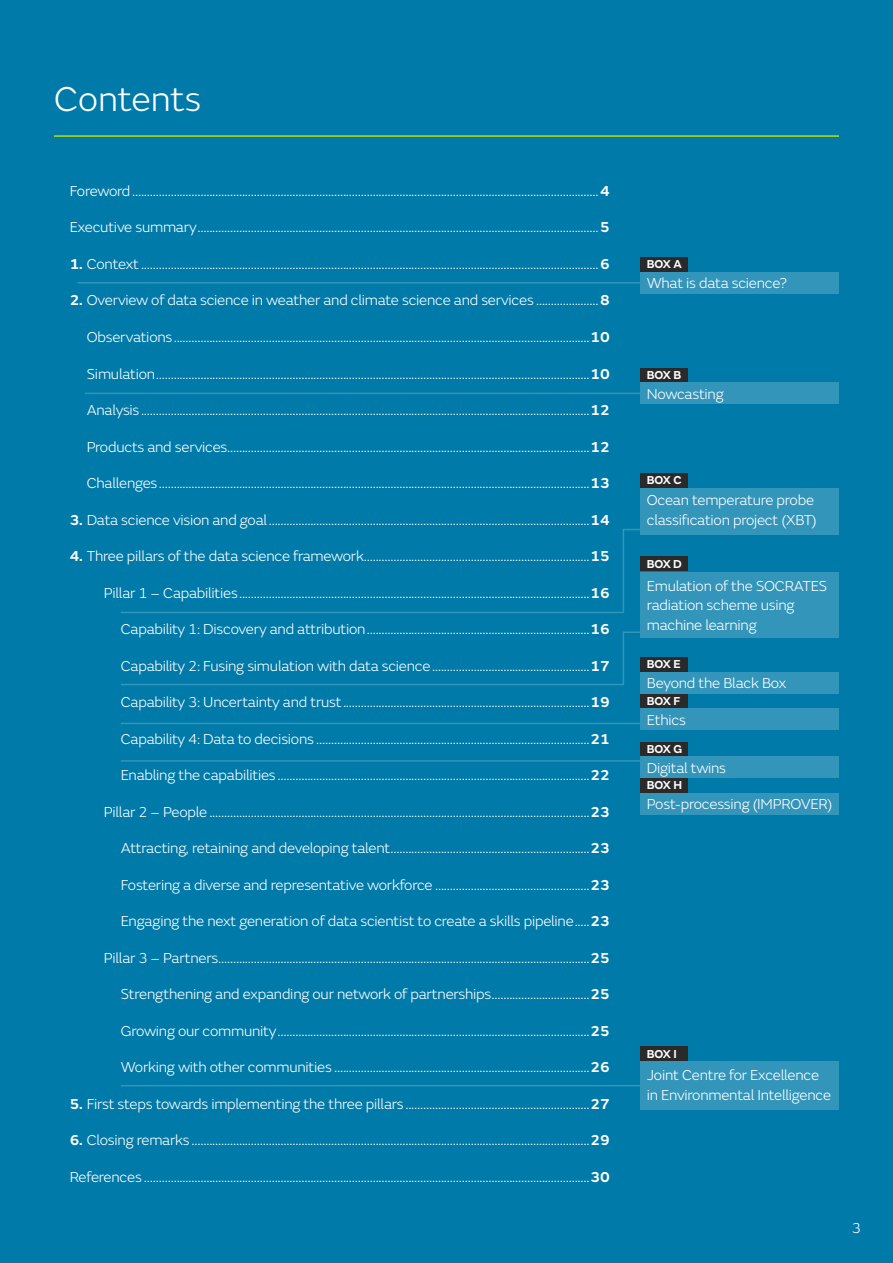
<style>
.page{position:relative;width:893px;height:1263px;background:#007aa9}
.page>*{position:absolute;margin:0;border:0;box-sizing:border-box;transform-origin:0 0}
.t1{font:300 36px "FS Emeric";color:#fff}
.t2{font:300 15px/19.5px "FS Emeric";letter-spacing:-.015em;color:#fff}
.t3{font:600 12px "FS Emeric";letter-spacing:-.03em;color:#fff}
.s1{font-weight:600}
</style>
<div class="page">
<hr style="left:54px;top:135px;width:785px;height:2px;background:#b9dc0c">
<div style="left:640px;top:272px;width:199px;height:21px;background:#3395ba"></div>
<div style="left:640px;top:257px;width:48px;height:15px;background:#2a2a2a"></div>
<div style="left:640px;top:368px;width:48px;height:15px;background:#2a2a2a"></div>
<div style="left:640px;top:473px;width:48px;height:15px;background:#2a2a2a"></div>
<div style="left:640px;top:556px;width:48px;height:15px;background:#2a2a2a"></div>
<div style="left:640px;top:657px;width:48px;height:15px;background:#2a2a2a"></div>
<div style="left:640px;top:694px;width:48px;height:14px;background:#2a2a2a"></div>
<div style="left:640px;top:742px;width:48px;height:15px;background:#2a2a2a"></div>
<div style="left:640px;top:778px;width:48px;height:15px;background:#2a2a2a"></div>
<div style="left:640px;top:1046px;width:48px;height:15px;background:#2a2a2a"></div>
<div style="left:640px;top:383px;width:199px;height:21px;background:#3395ba"></div>
<div style="left:640px;top:672px;width:199px;height:22px;background:#3395ba"></div>
<div style="left:640px;top:708px;width:199px;height:22px;background:#3395ba"></div>
<div style="left:640px;top:757px;width:199px;height:21px;background:#3395ba"></div>
<div style="left:640px;top:793px;width:199px;height:21px;background:#3395ba"></div>
<div style="left:640px;top:572px;width:199px;height:65px;background:#3395ba"></div>
<div style="left:640px;top:488px;width:199px;height:46px;background:#3395ba"></div>
<div style="left:640px;top:1061px;width:199px;height:49px;background:#3395ba"></div>
<hr style="left:78px;top:282px;width:562px;height:2px;background:#3395ba">
<hr style="left:85px;top:393px;width:560px;height:1px;background:#3395ba">
<svg style="left:120px;top:631px;width:522px;height:55px"></svg>
<svg style="left:120px;top:529px;width:522px;height:84px"></svg>
<hr style="left:121px;top:760px;width:519px;height:2px;background:#3395ba">
<hr style="left:121px;top:1085px;width:519px;height:1px;background:#3395ba">
<hr style="left:121px;top:723px;width:524px;height:1px;background:#3395ba">
<h1 class="t1" style="left:54px;top:75px;width:149px">Contents</h1>
<p class="t2" style="left:70px;top:180px;width:542px">Foreword.............................................................................................................................................................<span class="s1">4</span></p>
<p class="t2" style="left:70px;top:217px;width:542px">Executive summary.......................................................................................................................................<span class="s1">5</span></p>
<p class="t2" style="left:70px;top:254px;width:542px"><span class="s1">1.</span> Context..........................................................................................................................................................<span class="s1">6</span></p>
<p class="t2" style="left:70px;top:290px;width:542px"><span class="s1">2.</span> Overview of data science in weather and climate science and services .....................<span class="s1">8</span></p>
<p class="t2" style="left:87px;top:327px;width:524px">Observations............................................................................................................................................<span class="s1">10</span></p>
<p class="t2" style="left:87px;top:363px;width:524px">Simulation..................................................................................................................................................<span class="s1">10</span></p>
<p class="t2" style="left:87px;top:400px;width:524px">Analysis.......................................................................................................................................................<span class="s1">12</span></p>
<p class="t2" style="left:87px;top:436px;width:524px">Products and services..........................................................................................................................<span class="s1">12</span></p>
<p class="t2" style="left:87px;top:473px;width:524px">Challenges.................................................................................................................................................<span class="s1">13</span></p>
<p class="t2" style="left:70px;top:509px;width:541px"><span class="s1">3.</span> Data science vision and goal............................................................................................................<span class="s1">14</span></p>
<p class="t2" style="left:70px;top:546px;width:541px"><span class="s1">4.</span> Three pillars of the data science framework............................................................................<span class="s1">15</span></p>
<p class="t2" style="left:104px;top:582px;width:507px">Pillar 1 – Capabilities......................................................................................................................<span class="s1">16</span></p>
<p class="t2" style="left:121px;top:619px;width:490px">Capability 1: Discovery and attribution...........................................................................<span class="s1">16</span></p>
<p class="t2" style="left:121px;top:655px;width:490px">Capability 2: Fusing simulation with data science.....................................................<span class="s1">17</span></p>
<p class="t2" style="left:121px;top:692px;width:490px">Capability 3: Uncertainty and trust...................................................................................<span class="s1">19</span></p>
<p class="t2" style="left:121px;top:728px;width:490px">Capability 4: Data to decisions ............................................................................................<span class="s1">21</span></p>
<p class="t2" style="left:121px;top:765px;width:490px">Enabling the capabilities .........................................................................................................<span class="s1">22</span></p>
<p class="t2" style="left:104px;top:801px;width:507px">Pillar 2 – People................................................................................................................................<span class="s1">23</span></p>
<p class="t2" style="left:121px;top:838px;width:490px">Attracting, retaining and developing talent...................................................................<span class="s1">23</span></p>
<p class="t2" style="left:121px;top:874px;width:490px">Fostering a diverse and representative workforce ....................................................<span class="s1">23</span></p>
<p class="t2" style="left:121px;top:911px;width:490px">Engaging the next generation of data scientist to create a skills pipeline.....<span class="s1">23</span></p>
<p class="t2" style="left:104px;top:947px;width:507px">Pillar 3 – Partners.............................................................................................................................<span class="s1">25</span></p>
<p class="t2" style="left:121px;top:984px;width:490px">Strengthening and expanding our network of partnerships.................................<span class="s1">25</span></p>
<p class="t2" style="left:121px;top:1020px;width:490px">Growing our community.........................................................................................................<span class="s1">25</span></p>
<p class="t2" style="left:121px;top:1057px;width:490px">Working with other communities ......................................................................................<span class="s1">26</span></p>
<p class="t2" style="left:70px;top:1093px;width:541px"><span class="s1">5.</span> First steps towards implementing the three pillars ..............................................................<span class="s1">27</span></p>
<p class="t2" style="left:70px;top:1130px;width:541px"><span class="s1">6.</span> Closing remarks ......................................................................................................................................<span class="s1">29</span></p>
<p class="t2" style="left:70px;top:1166px;width:541px">References ......................................................................................................................................................<span class="s1">30</span></p>
<p class="t3" style="left:647px;top:255px;width:37px">BOX A</p>
<p class="t2" style="left:647px;top:273px;width:141px">What is data science?</p>
<p class="t3" style="left:647px;top:366px;width:36px">BOX B</p>
<p class="t2" style="left:647px;top:383px;width:78px">Nowcasting</p>
<p class="t3" style="left:647px;top:471px;width:36px">BOX C</p>
<p class="t2" style="left:647px;top:490px;width:171px">Ocean temperature probe classification project (XBT)</p>
<p class="t3" style="left:647px;top:554px;width:37px">BOX D</p>
<p class="t2" style="left:647px;top:575px;width:182px">Emulation of the SOCRATES radiation scheme using machine learning</p>
<p class="t3" style="left:647px;top:655px;width:35px">BOX E</p>
<p class="t3" style="left:647px;top:691px;width:35px">BOX F</p>
<p class="t2" style="left:647px;top:673px;width:141px">Beyond the Black Box</p>
<p class="t2" style="left:647px;top:709px;width:40px">Ethics</p>
<p class="t2" style="left:647px;top:757px;width:81px">Digital twins</p>
<p class="t2" style="left:647px;top:793px;width:187px">Post-processing (IMPROVER)</p>
<p class="t3" style="left:647px;top:740px;width:37px">BOX G</p>
<p class="t3" style="left:647px;top:776px;width:37px">BOX H</p>
<p class="t3" style="left:647px;top:1044px;width:31px">BOX I</p>
<p class="t2" style="left:647px;top:1065px;width:186px">Joint Centre for Excellence in Environmental Intelligence</p>
<p class="t2" style="left:852px;top:1217px;width:11px">3</p>
</div>
